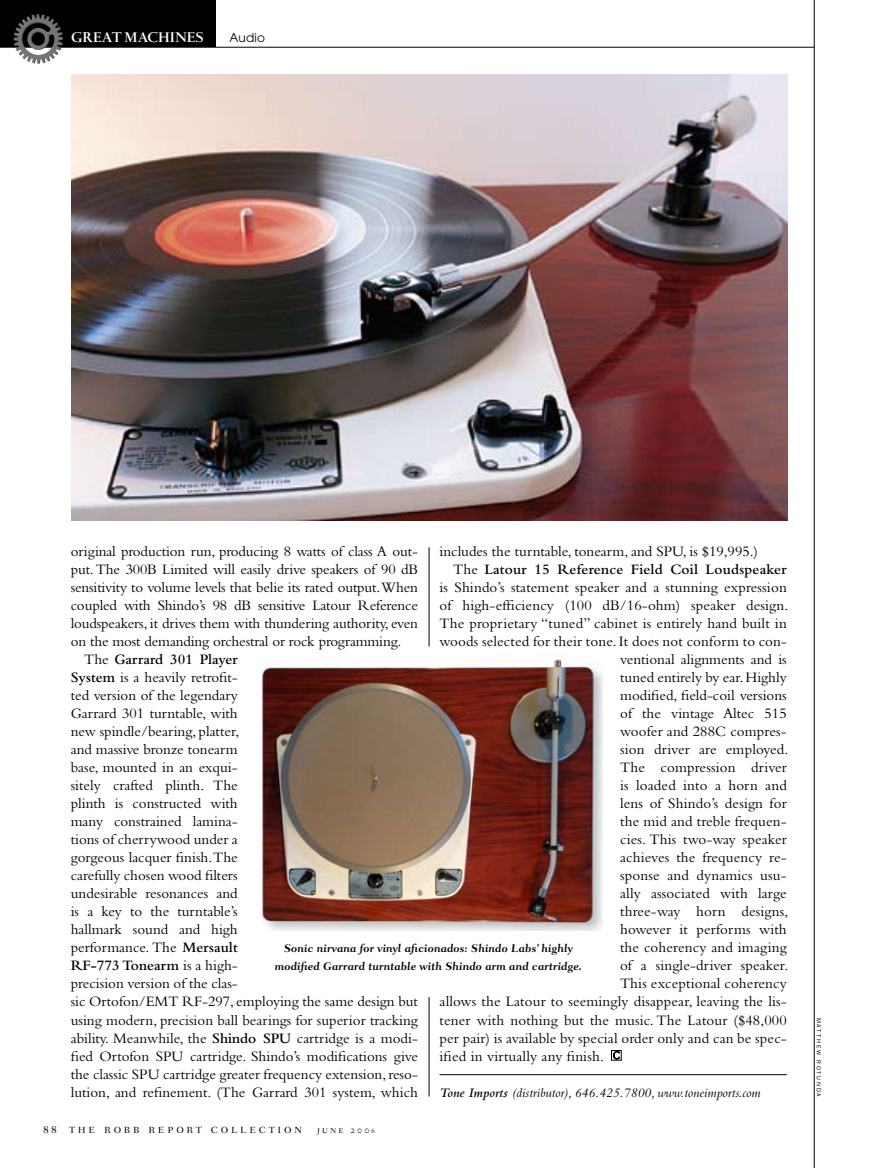
<style>
.page{position:relative;width:878px;height:1168px;background:#fff}
.page>*{position:absolute;margin:0;border:0;box-sizing:border-box;transform-origin:0 0}
.t1{font:600 16.5px "Spectrum";color:#fff}
.t2{font:15px "Bembo";color:#000}
.t3{font:600 15px "Bembo";letter-spacing:.01em;color:#000}
.t4{font:italic 13.5px "Bembo";color:#000}
.t5{font:13.5px "Fairfield LH Light SC";letter-spacing:.2em;color:#000}
.t6{font:12px "Avant Garde";letter-spacing:.02em;color:#000}
.t7{font:700 11.25px/18px "Fairfield LH Caption";color:#000;text-align:center}
.t8{font:6px "Franklin Gothic";letter-spacing:.3em;color:#000}
.s1{font-weight:400}
.s2{font-weight:600}
.s3{font-family:"Fairfield LH";font-weight:500;font-size:10.5px}
.s4{font-size:10.5px}
.s5{font-size:7.2px}
</style>
<div class="page">
<hr style="left:439px;top:1074px;width:347px;height:1px;background:#000">
<div style="left:611px;top:1050px;width:10px;height:10px;border:1px solid #000"></div>
<svg style="left:613px;top:1051px;width:6px;height:8px"></svg>
<hr style="left:814px;top:0;width:1px;height:1168px;background:#000">
<hr style="left:0;top:47px;width:814px;height:1px;background:#000">
<div style="left:0;top:0;width:216px;height:47px;background:#000"></div>
<hr style="left:429px;top:547px;width:1px;height:99px;background:#000">
<img style="left:32px;top:37px;width:31px;height:27px">
<img style="left:71px;top:74px;width:716px;height:446px">
<img style="left:261px;top:654px;width:342px;height:276px">
<hr style="left:429px;top:997px;width:1px;height:99px;background:#000">
<p class="t1" style="left:71px;top:29px;width:134px">GREAT MACHINES</p>
<p class="t6" style="left:230px;top:31px;width:37px">Audio</p>
<p class="t2" style="left:71px;top:543px;width:349px">original production run, producing 8 watts of class A out-</p>
<p class="t2" style="left:71px;top:561px;width:349px">put.The 300B Limited will easily drive speakers of 90 dB</p>
<p class="t2" style="left:71px;top:579px;width:349px">sensitivity to volume levels that belie its rated output.When</p>
<p class="t2" style="left:71px;top:597px;width:349px">coupled with Shindo’s 98 dB sensitive Latour Reference</p>
<p class="t2" style="left:71px;top:615px;width:349px">loudspeakers, it drives them with thundering authority, even</p>
<p class="t2" style="left:71px;top:633px;width:332px">on the most demanding orchestral or rock programming.</p>
<p class="t3" style="left:84px;top:651px;width:155px"><span class="s1">The</span> Garrard 301 Player</p>
<p class="t2" style="left:71px;top:669px;width:168px"><span class="s2">System</span> is a heavily retrofit-</p>
<p class="t2" style="left:71px;top:687px;width:168px">ted version of the legendary</p>
<p class="t2" style="left:71px;top:705px;width:168px">Garrard 301 turntable, with</p>
<p class="t2" style="left:71px;top:723px;width:170px">new spindle/bearing, platter,</p>
<p class="t2" style="left:71px;top:741px;width:168px">and massive bronze tonearm</p>
<p class="t2" style="left:71px;top:759px;width:168px">base, mounted in an exqui-</p>
<p class="t2" style="left:71px;top:777px;width:168px">sitely crafted plinth. The</p>
<p class="t2" style="left:71px;top:795px;width:168px">plinth is constructed with</p>
<p class="t2" style="left:71px;top:813px;width:168px">many constrained lamina-</p>
<p class="t2" style="left:71px;top:831px;width:168px">tions of cherrywood under a</p>
<p class="t2" style="left:71px;top:849px;width:168px">gorgeous lacquer finish.The</p>
<p class="t2" style="left:71px;top:867px;width:168px">carefully chosen wood filters</p>
<p class="t2" style="left:71px;top:885px;width:168px">undesirable resonances and</p>
<p class="t2" style="left:71px;top:903px;width:168px">is a key to the turntable’s</p>
<p class="t2" style="left:71px;top:921px;width:168px">hallmark sound and high</p>
<p class="t2" style="left:71px;top:939px;width:168px">performance. The <span class="s2">Mersault</span></p>
<p class="t3" style="left:71px;top:957px;width:168px">RF-773 Tonearm <span class="s1">is a high-</span></p>
<p class="t2" style="left:71px;top:975px;width:168px">precision version of the clas-</p>
<p class="t2" style="left:71px;top:993px;width:348px">sic Ortofon/EMT RF-297, employing the same design but</p>
<p class="t2" style="left:71px;top:1011px;width:349px">using modern, precision ball bearings for superior tracking</p>
<p class="t2" style="left:71px;top:1029px;width:349px">ability. Meanwhile, the <span class="s2">Shindo SPU</span> cartridge is a modi-</p>
<p class="t2" style="left:71px;top:1047px;width:349px">fied Ortofon SPU cartridge. Shindo’s modifications give</p>
<p class="t2" style="left:71px;top:1065px;width:349px">the classic SPU cartridge greater frequency extension,reso-</p>
<p class="t2" style="left:71px;top:1083px;width:348px">lution, and refinement. (The Garrard 301 system, which</p>
<p class="t2" style="left:439px;top:543px;width:320px">includes the turntable, tonearm, and SPU, is $19,995.)</p>
<p class="t3" style="left:453px;top:561px;width:335px"><span class="s1">The</span> Latour 15 Reference Field Coil Loudspeaker</p>
<p class="t2" style="left:439px;top:579px;width:349px">is Shindo’s statement speaker and a stunning expression</p>
<p class="t2" style="left:439px;top:597px;width:350px">of high-efficiency (100 dB/16-ohm) speaker design.</p>
<p class="t2" style="left:439px;top:615px;width:349px">The proprietary “tuned” cabinet is entirely hand built in</p>
<p class="t2" style="left:439px;top:633px;width:349px">woods selected for their tone.It does not conform to con-</p>
<p class="t2" style="left:620px;top:651px;width:168px">ventional alignments and is</p>
<p class="t2" style="left:620px;top:669px;width:168px">tuned entirely by ear.Highly</p>
<p class="t2" style="left:620px;top:687px;width:168px">modified, field-coil versions</p>
<p class="t2" style="left:620px;top:705px;width:168px">of the vintage Altec 515</p>
<p class="t2" style="left:620px;top:723px;width:168px">woofer and 288C compres-</p>
<p class="t2" style="left:620px;top:741px;width:170px">sion driver are employed.</p>
<p class="t2" style="left:620px;top:759px;width:168px">The compression driver</p>
<p class="t2" style="left:620px;top:777px;width:168px">is loaded into a horn and</p>
<p class="t2" style="left:620px;top:795px;width:168px">lens of Shindo’s design for</p>
<p class="t2" style="left:620px;top:813px;width:168px">the mid and treble frequen-</p>
<p class="t2" style="left:620px;top:831px;width:168px">cies. This two-way speaker</p>
<p class="t2" style="left:620px;top:849px;width:168px">achieves the frequency re-</p>
<p class="t2" style="left:620px;top:867px;width:168px">sponse and dynamics usu-</p>
<p class="t2" style="left:620px;top:885px;width:168px">ally associated with large</p>
<p class="t2" style="left:620px;top:903px;width:170px">three-way horn designs,</p>
<p class="t2" style="left:620px;top:921px;width:168px">however it performs with</p>
<p class="t2" style="left:620px;top:939px;width:168px">the coherency and imaging</p>
<p class="t2" style="left:620px;top:957px;width:170px">of a single-driver speaker.</p>
<p class="t2" style="left:620px;top:975px;width:168px">This exceptional coherency</p>
<p class="t2" style="left:439px;top:993px;width:349px">allows the Latour to seemingly disappear, leaving the lis-</p>
<p class="t2" style="left:439px;top:1011px;width:349px">tener with nothing but the music. The Latour ($48,000</p>
<p class="t2" style="left:439px;top:1029px;width:349px">per pair) is available by special order only and can be spec-</p>
<p class="t2" style="left:439px;top:1047px;width:166px">ified in virtually any finish.</p>
<p class="t4" style="left:439px;top:1084px;width:322px"><span class="s2">Tone Imports</span> (distributor), 646.425.7800, www.toneimports.com</p>
<p class="t7" style="left:275px;top:940px;width:309px">Sonic nirvana for vinyl aficionados: Shindo Labs’ highly modified Garrard turntable with Shindo arm and cartridge.</p>
<p class="t5" style="left:43px;top:1121px;width:333px"><span class="s3">88</span> the robb report collection <span class="s4">june 200</span><span class="s5">6</span></p>
<p class="t8" style="left:822px;top:1017px;width:80px;rotate:90deg">MATTHEW ROTUNDA</p>
</div>
